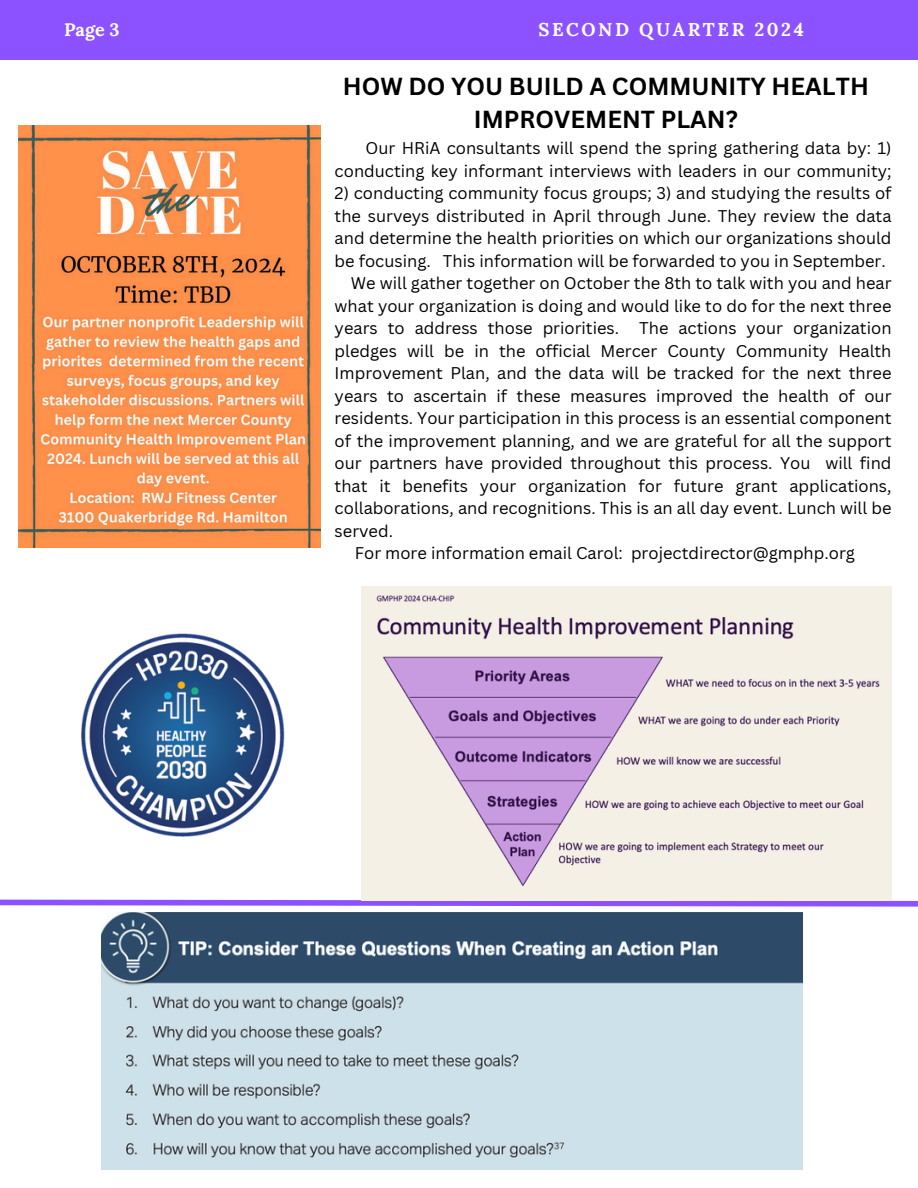
<style>
.page{position:relative;width:918px;height:1188px;background:#fff}
.page>*{position:absolute;margin:0;border:0;box-sizing:border-box;transform-origin:0 0}
.t1{font:700 24px/32.7px "Canva Sans";color:#000;text-align:center}
.t2{font:700 18.45px "Lora";letter-spacing:.14em;color:#fff}
.t3{font:700 18px "Lora";color:#fff}
.t4{font:16.5px/22.5px "Canva Sans";color:#000;text-align:justify}
</style>
<div class="page">
<div style="left:0;top:0;width:918px;height:60px;background:#8c52ff"></div>
<svg style="left:0;top:897px;width:918px;height:10px"></svg>
<img style="left:19px;top:125px;width:301px;height:422px">
<img style="left:361px;top:586px;width:530px;height:314px">
<img style="left:81px;top:633px;width:204px;height:204px">
<img style="left:102px;top:912px;width:701px;height:258px">
<h1 class="t3" style="left:64px;top:18px;width:57px">Page 3</h1>
<p class="t2" style="left:538px;top:17px;width:267px">SECOND QUARTER 2024</p>
<p class="t1" style="left:343px;top:70px;width:528px">HOW DO YOU BUILD A COMMUNITY HEALTH<br>IMPROVEMENT PLAN?</p>
<p class="t4" style="left:335px;top:137px;width:558px;text-align:right">Our HRiA consultants will spend the spring gathering data by: 1) conducting key informant interviews with leaders in our community;</p>
<p class="t4" style="left:335px;top:182px;width:558px">2) conducting community focus groups; 3) and studying the results of the surveys distributed in April through June. They review the data and determine the health priorities on which our organizations should be focusing. This information will be forwarded to you in September.</p>
<p class="t4" style="left:335px;top:272px;width:558px;text-indent:16px">We will gather together on October the 8th to talk with you and hear what your organization is doing and would like to do for the next three years to address those priorities. The actions your organization pledges will be in the official Mercer County Community Health Improvement Plan, and the data will be tracked for the next three years to ascertain if these measures improved the health of our residents. Your participation in this process is an essential component of the improvement planning, and we are grateful for all the support our partners have provided throughout this process. You will find that it benefits your organization for future grant applications, collaborations, and recognitions. This is an all day event. Lunch will be served.</p>
<p class="t4" style="left:355px;top:542px;width:502px">For more information email Carol: projectdirector@gmphp.org</p>
</div>
